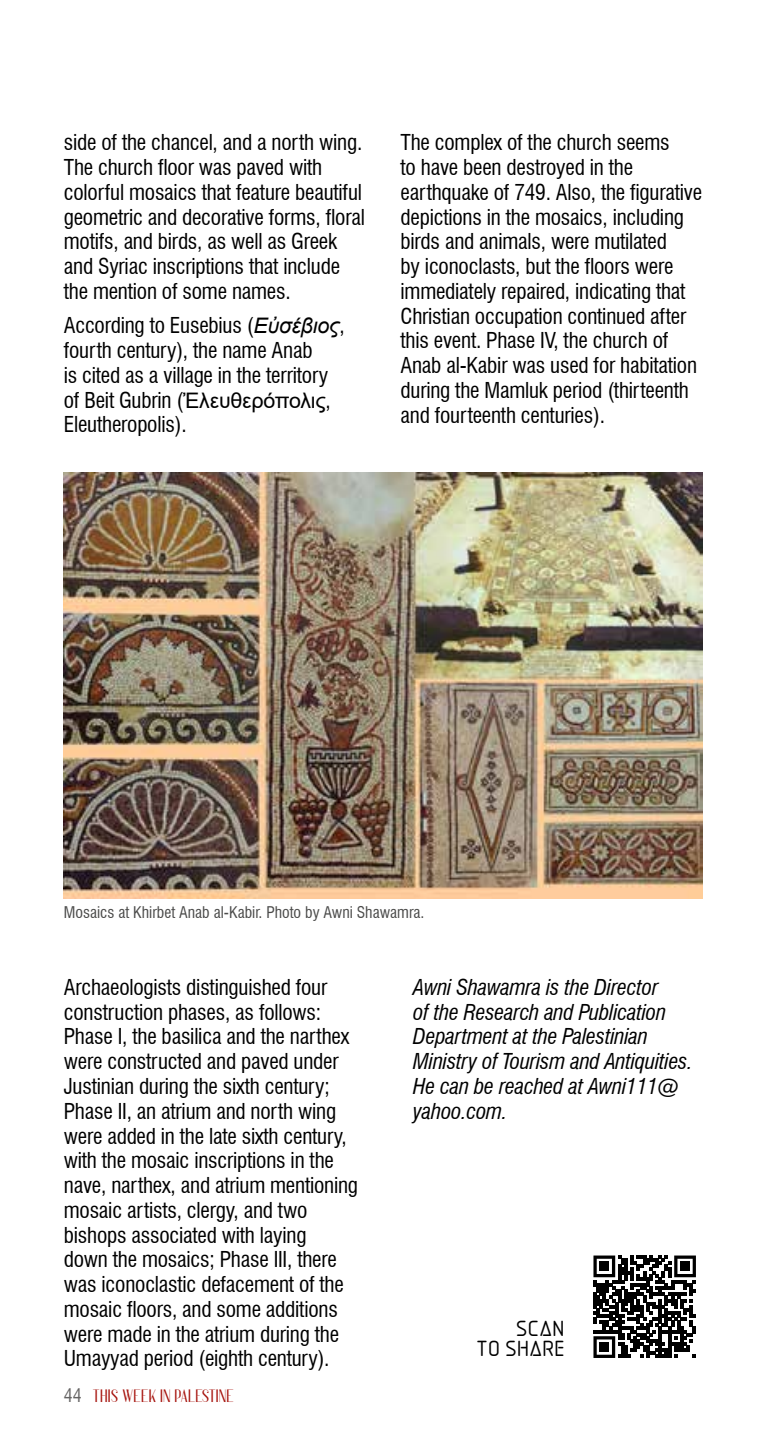
<style>
.page{position:relative;width:766px;height:1436px;background:#fff}
.page>*{position:absolute;margin:0;border:0;box-sizing:border-box;transform-origin:0 0}
.t1{font:condensed 21.38px/24.8px "Swiss 721 BT";letter-spacing:-.01em;color:#000}
.t2{font:italic condensed 21.38px/24.8px "Swiss 721 BT";letter-spacing:-.01em;color:#000}
.t3{font:20.25px/20.7px "Aadhunik";letter-spacing:-.01em;color:#000;text-align:right}
.t4{font:700 18px "Anteric";color:#a6120c}
.t5{font:condensed 15.75px "Swiss 721 BT";color:#4a4a49}
.s1{font-family:"Arial";font-style:italic;font-stretch:normal}
.s2{font-family:"Arial";font-stretch:normal}
.s3{font-family:"Swiss 721 BT";font-weight:400;font-stretch:condensed;color:#646363}
</style>
<div class="page">
<img style="left:64px;top:472px;width:638px;height:426px">
<svg style="left:593px;top:1255px;width:102px;height:102px"></svg>
<div style="left:599px;top:1261px;width:9px;height:9px;background:#000"></div>
<div style="left:680px;top:1261px;width:9px;height:9px;background:#000"></div>
<div style="left:599px;top:1342px;width:9px;height:9px;background:#000"></div>
<p class="t1" style="left:64px;top:130px;width:302px">side of the chancel, and a north wing.<br>The church floor was paved with colorful mosaics that feature beautiful geometric and decorative forms, floral motifs, and birds, as well as Greek and Syriac inscriptions that include the mention of some names.</p>
<p class="t1" style="left:64px;top:313px;width:282px">According to Eusebius (<span class="s1">Εὐσέβιος</span>, fourth century), the name Anab<br>is cited as a village in the territory of Beit Gubrin (<span class="s2">Ἐλευθερόπολις</span>,<br>Eleutheropolis).</p>
<p class="t1" style="left:400px;top:130px;width:303px">The complex of the church seems<br>to have been destroyed in the earthquake of 749. Also, the figurative depictions in the mosaics, including birds and animals, were mutilated<br>by iconoclasts, but the floors were immediately repaired, indicating that Christian occupation continued after this event. Phase IV, the church of Anab al-Kabir was used for habitation during the Mamluk period (thirteenth and fourteenth centuries).</p>
<p class="t5" style="left:64px;top:902px;width:362px">Mosaics at Khirbet Anab al-Kabir. Photo by Awni Shawamra.</p>
<p class="t1" style="left:64px;top:974px;width:296px">Archaeologists distinguished four construction phases, as follows:<br>Phase I, the basilica and the narthex were constructed and paved under Justinian during the sixth century; Phase II, an atrium and north wing were added in the late sixth century, with the mosaic inscriptions in the nave, narthex, and atrium mentioning mosaic artists, clergy, and two bishops associated with laying<br>down the mosaics; Phase III, there was iconoclastic defacement of the mosaic floors, and some additions were made in the atrium during the Umayyad period (eighth century).</p>
<p class="t2" style="left:413px;top:974px;width:281px">Awni Shawamra is the Director<br>of the Research and Publication<br>Department at the Palestinian<br>Ministry of Tourism and Antiquities.<br>He can be reached at Awni111@ yahoo.com.</p>
<p class="t3" style="left:477px;top:1314px;width:90px">SCAN<br>TO SHARE</p>
<p class="t4" style="left:64px;top:1386px;width:172px"><span class="s3">44</span> THIS WEEK IN PALESTINE</p>
</div>
